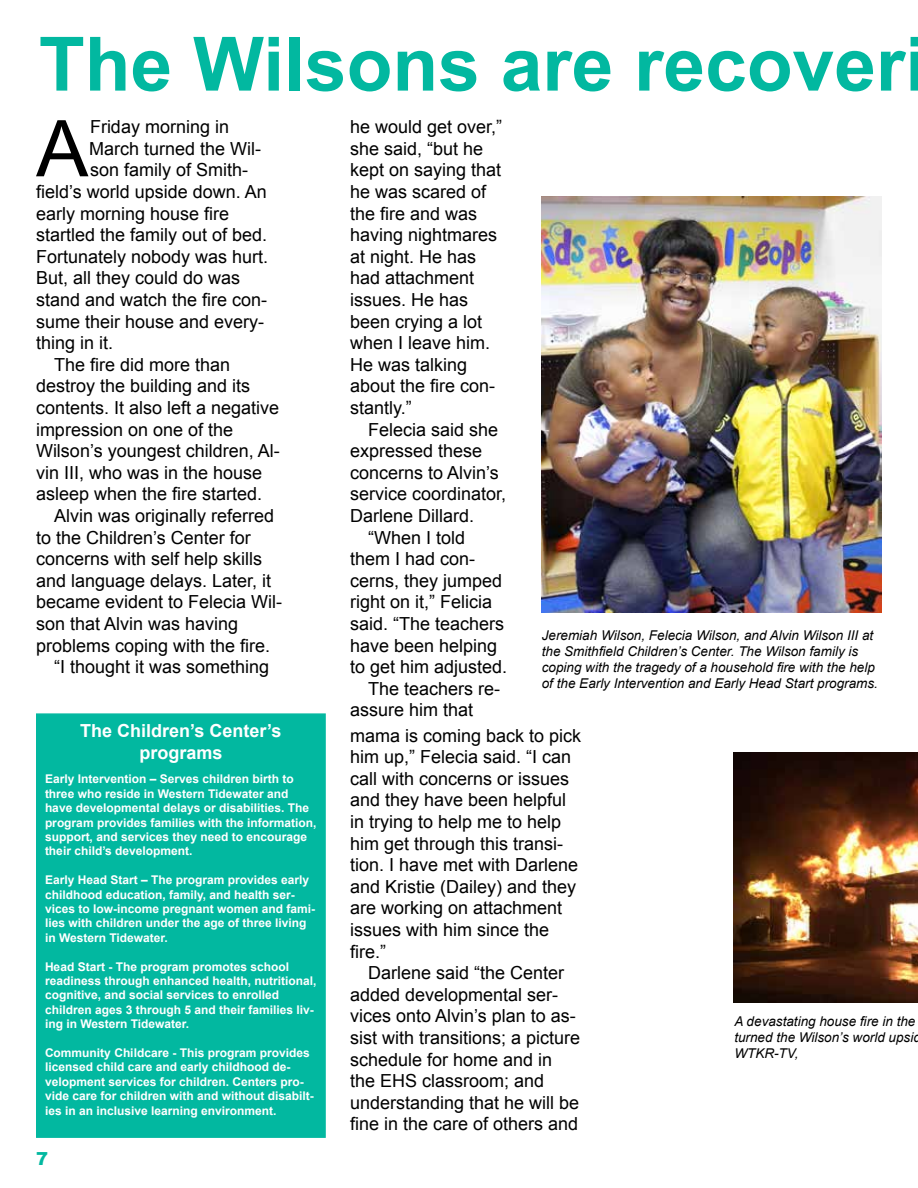
<style>
.page{position:relative;width:918px;height:1188px;background:#fff}
.page>*{position:absolute;margin:0;border:0;box-sizing:border-box;transform-origin:0 0}
.t1{font:78.3px "Arial";color:#000}
.t2{font:700 75px "Arial";color:#02b8a0}
.t3{font:18px/21.6px "Arial";color:#000}
.t4{font:700 18px/21.6px "Arial";color:#fff;text-align:center}
.t5{font:900 18px "Arial";color:#02b8a0}
.t6{font:italic 13.5px/16.2px "Arial";color:#000}
.t7{font:700 12px/14.4px "Arial";color:#fff}
</style>
<div class="page">
<div style="left:36px;top:713px;width:290px;height:425px;background:#02b8a0;border:2px solid #02b8a0"></div>
<img style="left:542px;top:197px;width:340px;height:416px">
<img style="left:734px;top:752px;width:184px;height:251px">
<h2 class="t2" style="left:39px;top:14px;width:889px">The Wilsons are recoveri</h2>
<h1 class="t1" style="left:36px;top:98px;width:54px">A</h1>
<p class="t3" style="left:90px;top:116px;width:141px">Friday morning in</p>
<p class="t3" style="left:89px;top:138px;width:174px">March turned the Wil-</p>
<p class="t3" style="left:90px;top:159px;width:160px">son family of Smith-</p>
<p class="t3" style="left:36px;top:181px;width:232px">field’s world upside down. An</p>
<p class="t3" style="left:36px;top:203px;width:195px">early morning house fire</p>
<p class="t3" style="left:36px;top:224px;width:233px">startled the family out of bed.</p>
<p class="t3" style="left:36px;top:246px;width:234px">Fortunately nobody was hurt.</p>
<p class="t3" style="left:36px;top:267px;width:206px">But, all they could do was</p>
<p class="t3" style="left:36px;top:289px;width:233px">stand and watch the fire con-</p>
<p class="t3" style="left:36px;top:311px;width:230px">sume their house and every-</p>
<p class="t3" style="left:36px;top:332px;width:79px">thing in it.</p>
<p class="t3" style="left:54px;top:354px;width:178px">The fire did more than</p>
<p class="t3" style="left:36px;top:375px;width:216px">destroy the building and its</p>
<p class="t3" style="left:36px;top:397px;width:245px">contents. It also left a negative</p>
<p class="t3" style="left:36px;top:419px;width:199px">impression on one of the</p>
<p class="t3" style="left:36px;top:440px;width:245px">Wilson’s youngest children, Al-</p>
<p class="t3" style="left:36px;top:462px;width:228px">vin III, who was in the house</p>
<p class="t3" style="left:36px;top:483px;width:228px">asleep when the fire started.</p>
<p class="t3" style="left:54px;top:505px;width:222px">Alvin was originally referred</p>
<p class="t3" style="left:36px;top:527px;width:216px">to the Children’s Center for</p>
<p class="t3" style="left:36px;top:548px;width:228px">concerns with self help skills</p>
<p class="t3" style="left:36px;top:570px;width:237px">and language delays. Later, it</p>
<p class="t3" style="left:36px;top:591px;width:247px">became evident to Felecia Wil-</p>
<p class="t3" style="left:36px;top:613px;width:204px">son that Alvin was having</p>
<p class="t3" style="left:36px;top:635px;width:236px">problems coping with the fire.</p>
<p class="t3" style="left:54px;top:656px;width:217px">“I thought it was something</p>
<p class="t4" style="left:80px;top:721px;width:203px">The Children’s Center’s programs</p>
<p class="t7" style="left:45px;top:772px;width:273px">Early Intervention – Serves children birth to three who reside in Western Tidewater and have developmental delays or disabilities. The program provides families with the information, support, and services they need to encourage their child’s development.</p>
<p class="t7" style="left:45px;top:873px;width:272px">Early Head Start – The program provides early childhood education, family, and health ser&shy;vices to low-income pregnant women and fami&shy;lies with children under the age of three living in Western Tidewater.</p>
<p class="t7" style="left:45px;top:959px;width:273px">Head Start - The program promotes school readiness through enhanced health, nutritional, cognitive, and social services to enrolled children ages 3 through 5 and their families liv&shy;ing in Western Tidewater.</p>
<p class="t7" style="left:45px;top:1046px;width:270px">Community Childcare - This program provides licensed child care and early childhood de&shy;velopment services for children. Centers pro&shy;vide care for children with and without disabilt&shy;ies in an inclusive learning environment.</p>
<p class="t5" style="left:36px;top:1145px;width:14px">7</p>
<p class="t3" style="left:350px;top:116px;width:154px">he would get over,” she said, “but he kept on saying that he was scared of the fire and was having nightmares at night. He has had attachment issues. He has been crying a lot when I leave him.<br>He was talking about the fire con&shy;stantly.”</p>
<p class="t3" style="left:368px;top:419px;width:132px">Felecia said she</p>
<p class="t3" style="left:350px;top:440px;width:134px">expressed these</p>
<p class="t3" style="left:350px;top:462px;width:150px">concerns to Alvin’s</p>
<p class="t3" style="left:350px;top:483px;width:158px">service coordinator,</p>
<p class="t3" style="left:350px;top:505px;width:126px">Darlene Dillard.</p>
<p class="t3" style="left:368px;top:527px;width:99px">“When I told</p>
<p class="t3" style="left:350px;top:548px;width:127px">them I had con-</p>
<p class="t3" style="left:350px;top:570px;width:154px">cerns, they jumped</p>
<p class="t3" style="left:350px;top:591px;width:144px">right on it,” Felicia</p>
<p class="t3" style="left:350px;top:613px;width:156px">said. “The teachers</p>
<p class="t3" style="left:350px;top:635px;width:149px">have been helping</p>
<p class="t3" style="left:350px;top:656px;width:159px">to get him adjusted.</p>
<p class="t3" style="left:368px;top:678px;width:134px">The teachers re-</p>
<p class="t3" style="left:350px;top:699px;width:125px">assure him that</p>
<p class="t3" style="left:350px;top:725px;width:233px">mama is coming back to pick him up,” Felecia said. “I can call with concerns or issues and they have been helpful in trying to help me to help him get through this transi&shy;tion. I have met with Darlene and Kristie (Dailey) and they are working on attachment issues with him since the fire.”</p>
<p class="t3" style="left:350px;top:962px;width:232px;text-indent:18px">Darlene said “the Center added developmental ser&shy;vices onto Alvin’s plan to as&shy;sist with transitions; a picture schedule for home and in the EHS classroom; and understanding that he will be fine in the care of others and</p>
<p class="t6" style="left:542px;top:627px;width:338px">Jeremiah Wilson, Felecia Wilson, and Alvin Wilson III at the Smithfield Children’s Center. The Wilson family is coping with the tragedy of a household fire with the help of the Early Intervention and Early Head Start programs.</p>
<p class="t6" style="left:734px;top:1013px;width:188px">A devastating house fire in the turned the Wilson’s world upsid<br>WTKR-TV,</p>
</div>
